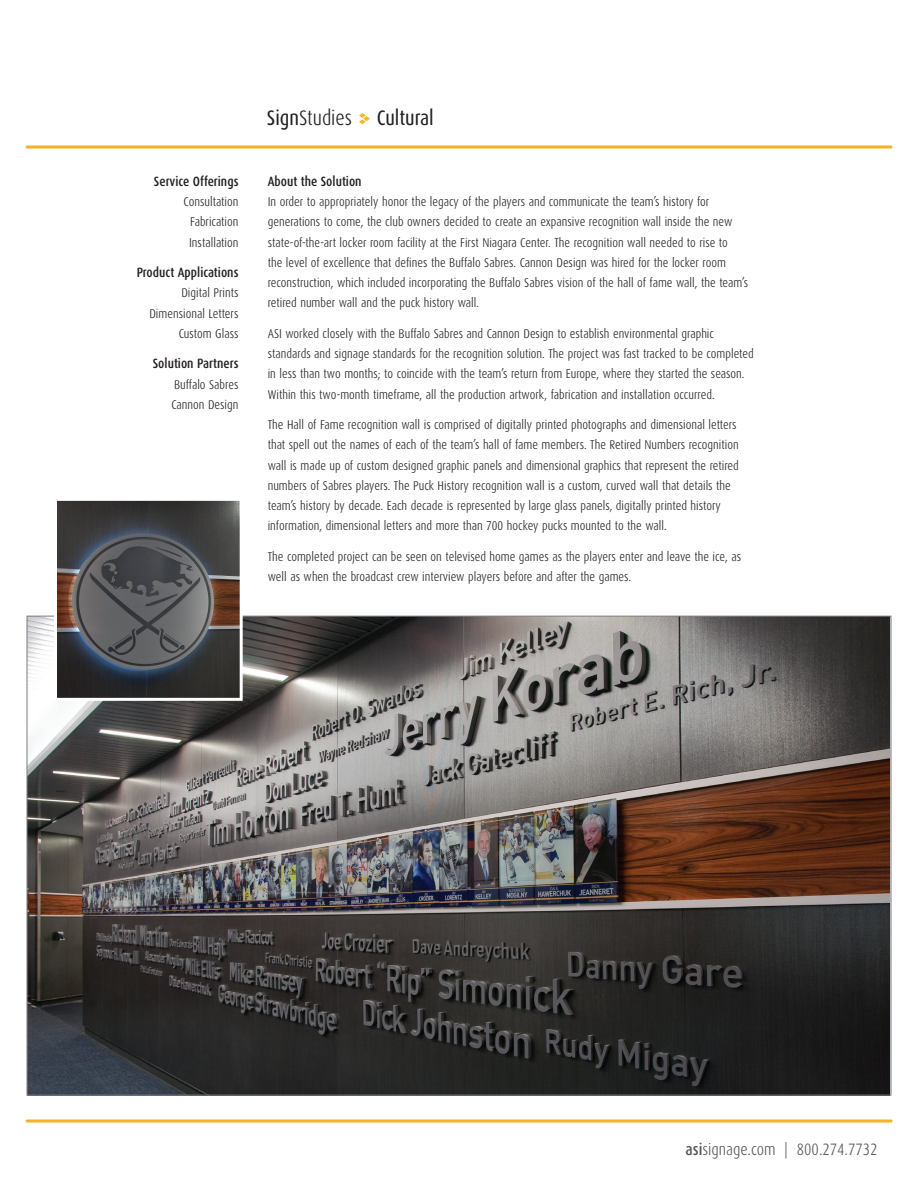
<style>
.page{position:relative;width:918px;height:1188px;background:#fff}
.page>*{position:absolute;margin:0;border:0;box-sizing:border-box;transform-origin:0 0}
.t1{font:300 21px "Dax Condensed";color:#231f20}
.t2{font:21px "Dax Condensed";color:#231f20}
.t3{font:300 16.5px "Dax Condensed";color:#57585a}
.MOD_CS_Side_Tab_Titl{font:500 13.5px "Dax Condensed";color:#231f20}
.MOD_CS_Body_Subhead{font:500 13.5px "Dax Condensed";color:#231f20}
.MOD_Body_Copy{font:300 12.75px/20.2px "Dax Condensed";color:#231f20}
.MOD_CS_Side_Tab{font:300 12.75px "Dax Condensed";color:#231f20}
.s1{font-weight:400}
.s2{font-weight:500}
</style>
<div class="page">
<img style="left:28px;top:618px;width:861px;height:476px">
<svg style="left:359px;top:113px;width:11px;height:11px"></svg>
<hr style="left:27px;top:146px;width:864px;height:2px;background:#f3b124">
<hr style="left:27px;top:1119px;width:864px;height:3px;background:#f3b124">
<svg style="left:52px;top:500px;width:192px;height:202px;background:#565456"></svg>
<p class="MOD_CS_Side_Tab_Titl" style="left:154px;top:174px;width:86px">Service Offerings</p>
<p class="MOD_CS_Side_Tab" style="left:184px;top:195px;width:56px">Consultation</p>
<p class="MOD_CS_Side_Tab" style="left:190px;top:215px;width:50px">Fabrication</p>
<p class="MOD_CS_Side_Tab" style="left:189px;top:235px;width:51px">Installation</p>
<p class="MOD_CS_Side_Tab_Titl" style="left:137px;top:265px;width:103px">Product Applications</p>
<p class="MOD_CS_Side_Tab" style="left:181px;top:286px;width:59px">Digital Prints</p>
<p class="MOD_CS_Side_Tab" style="left:149px;top:306px;width:91px">Dimensional Letters</p>
<p class="MOD_CS_Side_Tab" style="left:179px;top:327px;width:61px">Custom Glass</p>
<p class="MOD_CS_Side_Tab_Titl" style="left:153px;top:356px;width:87px">Solution Partners</p>
<p class="MOD_CS_Side_Tab" style="left:174px;top:377px;width:66px">Buffalo Sabres</p>
<p class="MOD_CS_Side_Tab" style="left:171px;top:398px;width:69px">Cannon Design</p>
<h1 class="t1" style="left:267px;top:106px;width:87px"><span class="s1">Sign</span>Studies</h1>
<p class="t2" style="left:377px;top:106px;width:59px">Cultural</p>
<p class="MOD_CS_Body_Subhead" style="left:268px;top:174px;width:95px">About the Solution</p>
<p class="MOD_Body_Copy" style="left:268px;top:192px;width:482px">In order to appropriately honor the legacy of the players and communicate the team’s history for generations to come, the club owners decided to create an expansive recognition wall inside the new state-of-the-art locker room facility at the First Niagara Center. The recognition wall needed to rise to<br>the level of excellence that defines the Buffalo Sabres. Cannon Design was hired for the locker room reconstruction, which included incorporating the Buffalo Sabres vision of the hall of fame wall, the team’s retired number wall and the puck history wall.</p>
<p class="MOD_Body_Copy" style="left:268px;top:324px;width:488px">ASI worked closely with the Buffalo Sabres and Cannon Design to establish environmental graphic standards and signage standards for the recognition solution. The project was fast tracked to be completed in less than two months; to coincide with the team’s return from Europe, where they started the season.<br>Within this two-month timeframe, all the production artwork, fabrication and installation occurred.</p>
<p class="MOD_Body_Copy" style="left:268px;top:415px;width:473px">The Hall of Fame recognition wall is comprised of digitally printed photographs and dimensional letters that spell out the names of each of the team’s hall of fame members. The Retired Numbers recognition wall is made up of custom designed graphic panels and dimensional graphics that represent the retired numbers of Sabres players. The Puck History recognition wall is a custom, curved wall that details the team’s history by decade. Each decade is represented by large glass panels, digitally printed history information, dimensional letters and more than 700 hockey pucks mounted to the wall.</p>
<p class="MOD_Body_Copy" style="left:268px;top:547px;width:475px">The completed project can be seen on televised home games as the players enter and leave the ice, as well as when the broadcast crew interview players before and after the games.</p>
<p class="t3" style="left:686px;top:1140px;width:193px"><span class="s2">asi</span>signage.com | 800.274.7732</p>
</div>
